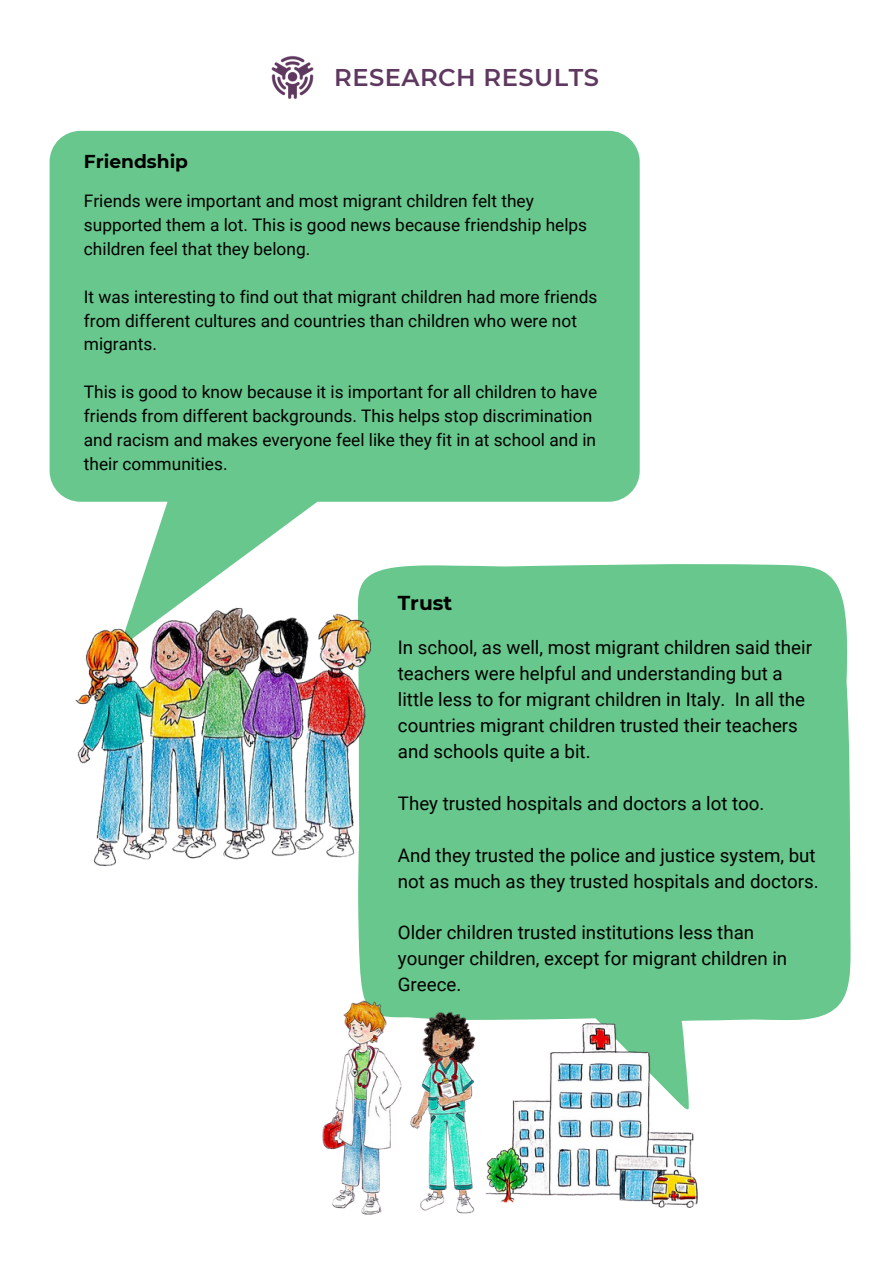
<style>
.page{position:relative;width:893px;height:1264px;background:#fff}
.page>*{position:absolute;margin:0;border:0;box-sizing:border-box;transform-origin:0 0}
.t1{font:600 24.15px "Montserrat";letter-spacing:.02em;color:#5f3860}
.t2{font:700 20.1px "Montserrat";color:#000}
.t3{font:18.75px/26px "Roboto";color:#000}
.t4{font:700 18.6px "Montserrat";color:#000}
.t5{font:17.25px/24px "Roboto";color:#000}
</style>
<div class="page">
<svg style="left:50px;top:131px;width:589px;height:472px;background:#7dcf9c"></svg>
<div style="left:358px;top:564px;width:492px;height:457px;background:#67c78c"></div>
<img style="left:75px;top:603px;width:305px;height:271px">
<img style="left:322px;top:988px;width:389px;height:227px">
<img style="left:271px;top:56px;width:43px;height:43px">
<p class="t1" style="left:334px;top:63px;width:266px">RESEARCH RESULTS</p>
<p class="t4" style="left:84px;top:149px;width:106px">Friendship</p>
<p class="t5" style="left:84px;top:189px;width:504px">Friends were important and most migrant children felt they supported them a lot. This is good news because friendship helps children feel that they belong.</p>
<p class="t5" style="left:84px;top:285px;width:515px">It was interesting to find out that migrant children had more friends from different cultures and countries than children who were not migrants.</p>
<p class="t5" style="left:84px;top:380px;width:514px">This is good to know because it is important for all children to have friends from different backgrounds. This helps stop discrimination and racism and makes everyone feel like they fit in at school and in their communities.</p>
<p class="t2" style="left:398px;top:591px;width:56px">Trust</p>
<p class="t3" style="left:398px;top:635px;width:415px">In school, as well, most migrant children said their teachers were helpful and understanding but a little less to for migrant children in Italy. In all the countries migrant children trusted their teachers and schools quite a bit.</p>
<p class="t3" style="left:398px;top:790px;width:368px">They trusted hospitals and doctors a lot too.</p>
<p class="t3" style="left:398px;top:842px;width:422px">And they trusted the police and justice system, but not as much as they trusted hospitals and doctors.</p>
<p class="t3" style="left:398px;top:920px;width:391px">Older children trusted institutions less than younger children, except for migrant children in<br>Greece.</p>
</div>
